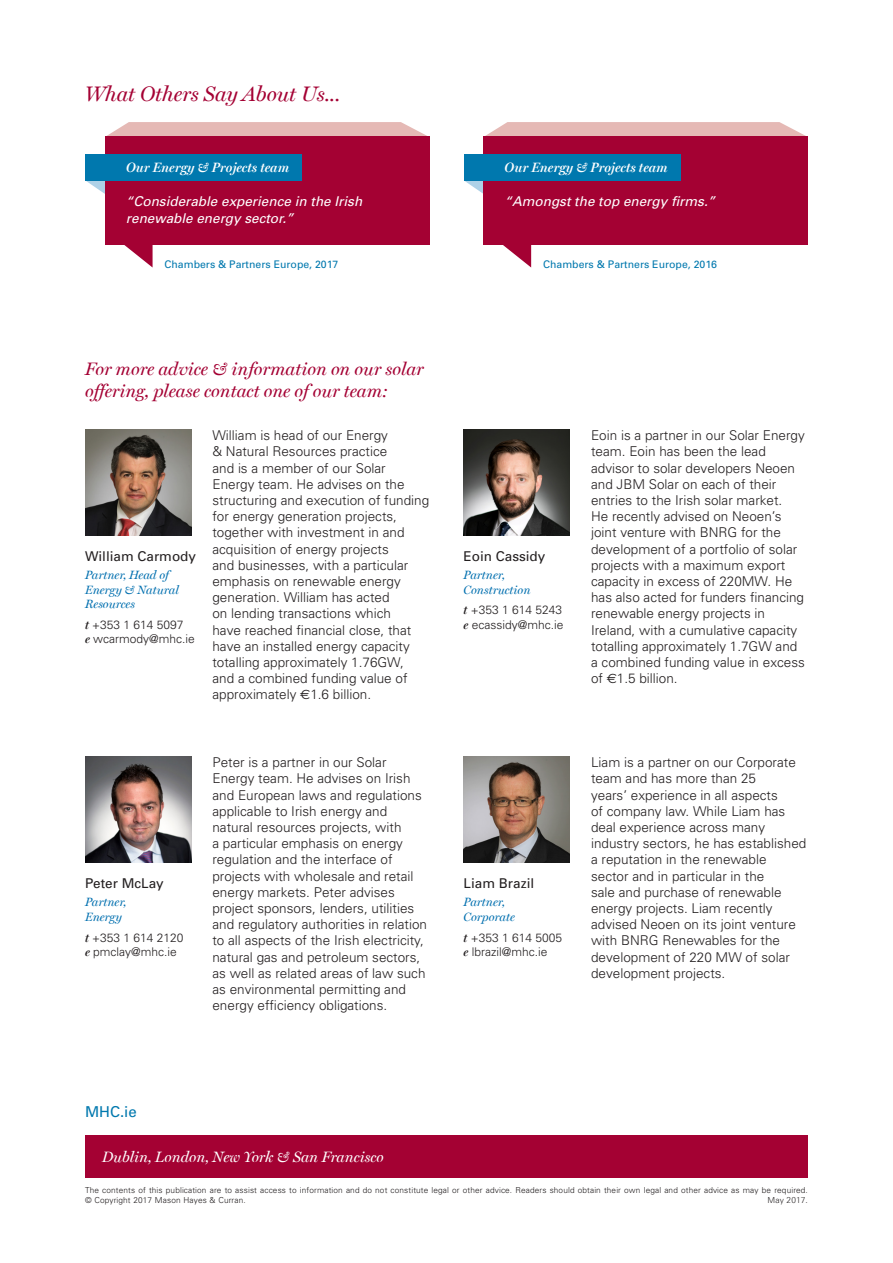
<style>
.page{position:relative;width:893px;height:1263px;background:#fff}
.page>*{position:absolute;margin:0;border:0;box-sizing:border-box;transform-origin:0 0}
.Sub_Head{font:italic 21px "Miller Display";color:#a40133}
.Sub_Head-2{font:italic 18px/21.6px "Miller Display";color:#a40133}
.Body{font:italic 15px "Miller Display";color:#fff}
.t1{font:15px "Univers";color:#0078ae}
.Body-2{font:300 13.5px/16.2px "Univers";color:#231f20}
.Body-3{font:italic 13.5px/16.2px "Univers";color:#fff}
.Partner_Name{font:13.5px "Univers";color:#231f20}
.Body-4{font:italic 600 13.5px "Miller Display";color:#fff}
.t2{font:300 12px/14.4px "Univers";color:#231f20}
.Partner_Title{font:italic 12px/14.4px "Miller Display";color:#006faf}
.Quote_By{font:10.5px "Univers";color:#0078ae}
.t3{font:300 8.25px/10.5px "Univers";letter-spacing:.015em;color:#231f20}
.t4{font:300 8.25px "Linotype Univers 330";letter-spacing:.015em;color:#231f20}
.s1{font-family:"Miller Display";font-weight:600;font-style:italic}
.s2{font-family:"Euro Sans";font-weight:400}
</style>
<div class="page">
<img style="left:464px;top:429px;width:106px;height:107px">
<img style="left:85px;top:429px;width:106px;height:107px">
<img style="left:464px;top:757px;width:106px;height:106px">
<img style="left:85px;top:757px;width:106px;height:106px">
<div style="left:85px;top:1135px;width:723px;height:43px;background:#a40133"></div>
<svg style="left:85px;top:180px;width:20px;height:14px"></svg>
<svg style="left:105px;top:122px;width:324px;height:15px;background:#e2b2b2"></svg>
<div style="left:105px;top:137px;width:324px;height:108px;background:#a40133"></div>
<svg style="left:124px;top:245px;width:29px;height:22px"></svg>
<div style="left:85px;top:154px;width:217px;height:26px;background:#0078ae"></div>
<svg style="left:464px;top:180px;width:19px;height:14px"></svg>
<svg style="left:483px;top:122px;width:325px;height:15px;background:#e2b2b2"></svg>
<div style="left:483px;top:137px;width:325px;height:108px;background:#a40133"></div>
<svg style="left:503px;top:245px;width:28px;height:22px"></svg>
<div style="left:464px;top:154px;width:216px;height:26px;background:#0078ae"></div>
<p class="Sub_Head" style="left:85px;top:81px;width:257px">What Others Say About Us...</p>
<p class="Body-4" style="left:126px;top:160px;width:165px">Our Energy &amp; Projects team</p>
<p class="Body-4" style="left:505px;top:160px;width:165px">Our Energy &amp; Projects team</p>
<p class="Body-3" style="left:126px;top:194px;width:238px">“Considerable experience in the Irish renewable energy sector.”</p>
<p class="Body-3" style="left:504px;top:194px;width:212px">“Amongst the top energy firms.”</p>
<p class="Quote_By" style="left:165px;top:258px;width:175px">Chambers &amp; Partners Europe, 2017</p>
<p class="Quote_By" style="left:543px;top:258px;width:175px">Chambers &amp; Partners Europe, 2016</p>
<p class="Sub_Head-2" style="left:85px;top:358px;width:340px">For more advice &amp; information on our solar offering, please contact one of our team:</p>
<p class="Partner_Name" style="left:85px;top:548px;width:113px">William Carmody</p>
<p class="Partner_Title" style="left:85px;top:568px;width:95px">Partner, Head of<br>Energy &amp; Natural<br>Resources</p>
<p class="t2" style="left:85px;top:617px;width:111px"><span class="s1">t</span> +353 1 614 5097<br><span class="s1">e</span> wcarmody@mhc.ie</p>
<p class="Body-2" style="left:212px;top:427px;width:218px">William is head of our Energy<br>&amp; Natural Resources practice<br>and is a member of our Solar<br>Energy team. He advises on the structuring and execution of funding for energy generation projects, together with investment in and acquisition of energy projects<br>and businesses, with a particular emphasis on renewable energy generation. William has acted<br>on lending transactions which<br>have reached financial close, that have an installed energy capacity totalling approximately 1.76GW,<br>and a combined funding value of approximately <span class="s2">€</span>1.6 billion.</p>
<p class="Partner_Name" style="left:85px;top:875px;width:80px">Peter McLay</p>
<p class="Partner_Title" style="left:85px;top:895px;width:43px">Partner,<br>Energy</p>
<p class="t2" style="left:85px;top:930px;width:100px"><span class="s1">t</span> +353 1 614 2120 <span class="s1">e</span> pmclay@mhc.ie</p>
<p class="Body-2" style="left:212px;top:754px;width:216px">Peter is a partner in our Solar Energy team. He advises on Irish and European laws and regulations applicable to Irish energy and natural resources projects, with<br>a particular emphasis on energy regulation and the interface of projects with wholesale and retail energy markets. Peter advises project sponsors, lenders, utilities and regulatory authorities in relation to all aspects of the Irish electricity, natural gas and petroleum sectors, as well as related areas of law such as environmental permitting and energy efficiency obligations.</p>
<p class="Partner_Name" style="left:464px;top:548px;width:83px">Eoin Cassidy</p>
<p class="Partner_Title" style="left:464px;top:568px;width:68px">Partner,<br>Construction</p>
<p class="t2" style="left:464px;top:603px;width:101px"><span class="s1">t</span> +353 1 614 5243 <span class="s1">e</span> ecassidy@mhc.ie</p>
<p class="Body-2" style="left:591px;top:427px;width:215px">Eoin is a partner in our Solar Energy team. Eoin has been the lead advisor to solar developers Neoen and JBM Solar on each of their entries to the Irish solar market.<br>He recently advised on Neoen’s joint venture with BNRG for the development of a portfolio of solar projects with a maximum export capacity in excess of 220MW. He has also acted for funders financing renewable energy projects in<br>Ireland, with a cumulative capacity totalling approximately 1.7GW and a combined funding value in excess of <span class="s2">€</span>1.5 billion.</p>
<p class="Partner_Name" style="left:464px;top:875px;width:72px">Liam Brazil</p>
<p class="Partner_Title" style="left:464px;top:895px;width:53px">Partner,<br>Corporate</p>
<p class="t2" style="left:464px;top:930px;width:100px"><span class="s1">t</span> +353 1 614 5005 <span class="s1">e</span> lbrazil@mhc.ie</p>
<p class="Body-2" style="left:591px;top:754px;width:217px">Liam is a partner on our Corporate team and has more than 25<br>years’ experience in all aspects<br>of company law. While Liam has deal experience across many industry sectors, he has established a reputation in the renewable sector and in particular in the<br>sale and purchase of renewable energy projects. Liam recently advised Neoen on its joint venture with BNRG Renewables for the development of 220 MW of solar development projects.</p>
<p class="t1" style="left:85px;top:1103px;width:53px">MHC.ie</p>
<p class="Body" style="left:102px;top:1148px;width:283px">Dublin, London, New York &amp; San Francisco</p>
<p class="t3" style="left:85px;top:1185px;width:724px">The contents of this publication are to assist access to information and do not constitute legal or other advice. Readers should obtain their own legal and other advice as may be required. © Copyright 2017 Mason Hayes &amp; Curran.</p>
<p class="t4" style="left:767px;top:1196px;width:42px">May 2017.</p>
</div>
